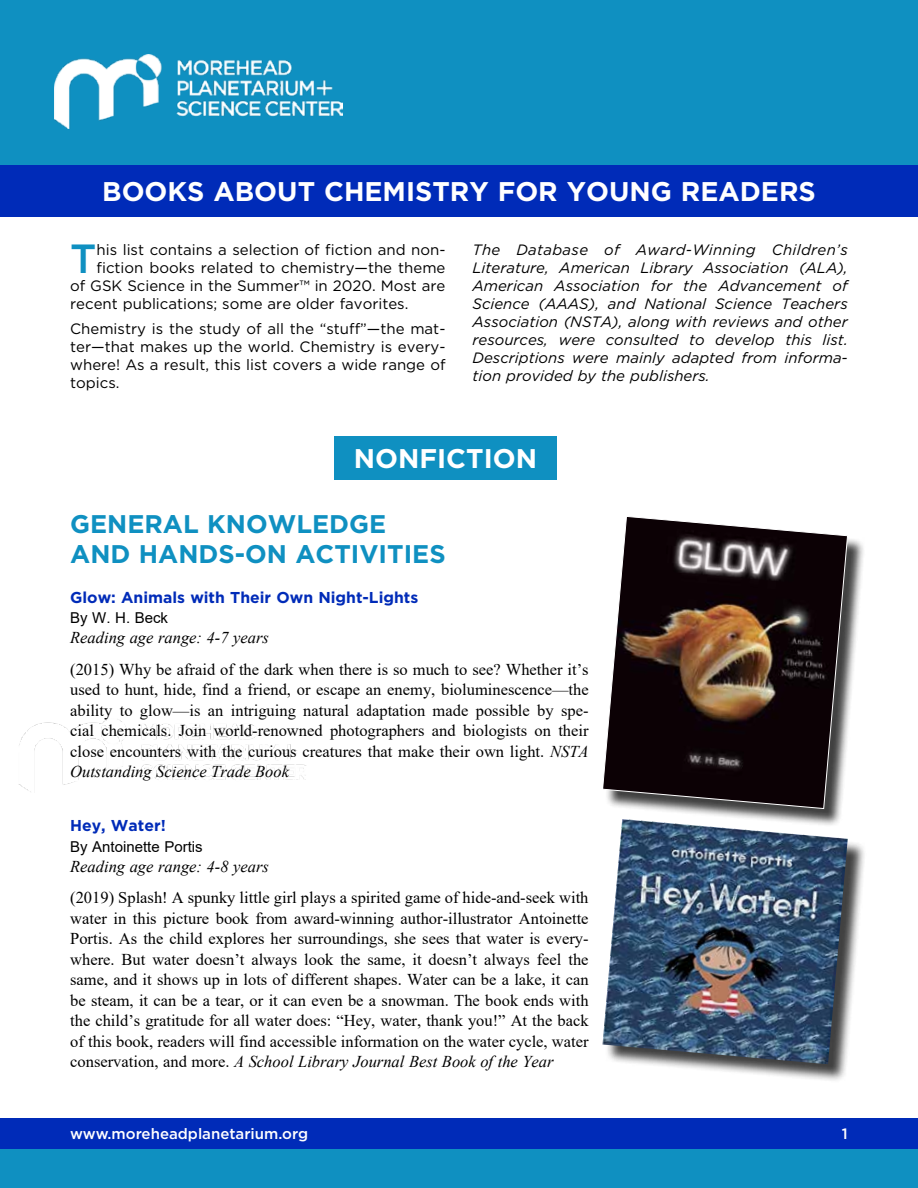
<style>
.page{position:relative;width:918px;height:1188px;background:#fff}
.page>*{position:absolute;margin:0;border:0;box-sizing:border-box;transform-origin:0 0}
.t1{font:500 40.65px "Gotham";color:#0f90c1}
.t2{font:700 27px "Gotham";color:#fff}
.t3{font:700 25.5px/29.1px "Gotham";color:#0f90c1}
.t4{font:16.5px/20.4px "Times New Roman";color:#000;text-align:justify}
.t5{font:italic 16.5px "Times New Roman";color:#000}
.t6{font:700 15.75px "Gotham";color:#002bb8}
.t7{font:italic 15px/18px "Gotham";color:#000;text-align:justify}
.t8{font:15px/18px "Gotham";color:#000;text-align:justify}
.t9{font:500 15px "Gotham";color:#fff}
.t10{font:15px "Arial";color:#000}
.s1{font-style:italic}
</style>
<div class="page">
<div style="left:0;top:1149px;width:918px;height:39px;background:#0f90c1"></div>
<div style="left:0;top:1119px;width:918px;height:30px;background:#002bb8"></div>
<img style="left:18px;top:719px;width:288px;height:73px">
<div style="left:334px;top:437px;width:223px;height:43px;background:#0f90c1"></div>
<div style="left:0;top:0;width:918px;height:166px;background:#0f90c1"></div>
<div style="left:0;top:166px;width:918px;height:51px;background:#002bb8"></div>
<div style="left:605px;top:519px;width:261px;height:308px;background:#000;opacity:.75"></div>
<img style="left:603px;top:516px;width:245px;height:293px">
<div style="left:605px;top:821px;width:262px;height:262px;background:#000;opacity:.75"></div>
<img style="left:603px;top:819px;width:245px;height:245px">
<img style="left:54px;top:54px;width:288px;height:74px">
<h2 class="t2" style="left:102px;top:174px;width:715px">BOOKS ABOUT CHEMISTRY FOR YOUNG READERS</h2>
<h1 class="t1" style="left:70px;top:232px;width:28px">T</h1>
<p class="t8" style="left:97px;top:240px;width:350px">his list contains a selection of fiction and non-</p>
<p class="t8" style="left:97px;top:258px;width:350px">fiction books related to chemistry—the theme</p>
<p class="t8" style="left:70px;top:276px;width:377px">of GSK Science in the Summer™ in 2020. Most are</p>
<p class="t8" style="left:70px;top:294px;width:340px">recent publications; some are older favorites.</p>
<p class="t8" style="left:70px;top:319px;width:377px">Chemistry is the study of all the “stuff”—the mat&shy;ter—that makes up the world. Chemistry is every&shy;where! As a result, this list covers a wide range of topics.</p>
<p class="t7" style="left:472px;top:240px;width:377px">The Database of Award-Winning Children’s Literature, American Library Association (ALA), American Association for the Advancement of Science (AAAS), and National Science Teachers Association (NSTA), along with reviews and other resources, were consulted to develop this list.<br>Descriptions were mainly adapted from informa&shy;tion provided by the publishers.</p>
<h2 class="t2" style="left:354px;top:441px;width:185px">NONFICTION</h2>
<h3 class="t3" style="left:70px;top:510px;width:377px">GENERAL KNOWLEDGE<br>AND HANDS-ON ACTIVITIES</h3>
<p class="t6" style="left:70px;top:587px;width:350px">Glow: Animals with Their Own Night-Lights</p>
<p class="t10" style="left:70px;top:607px;width:99px">By W. H. Beck</p>
<p class="t5" style="left:70px;top:627px;width:200px">Reading age range: 4-7 years</p>
<p class="t4" style="left:70px;top:658px;width:520px">(2015) Why be afraid of the dark when there is so much to see? Whether it’s used to hunt, hide, find a friend, or escape an enemy, bioluminescence—the ability to glow—is an intriguing natural adaptation made possible by spe&shy;cial chemicals. Join world-renowned photographers and biologists on their close encounters with the curious creatures that make their own light. <span class="s1">NSTA Outstanding Science Trade Book</span></p>
<p class="t6" style="left:70px;top:815px;width:97px">Hey, Water!</p>
<p class="t10" style="left:70px;top:836px;width:134px">By Antoinette Portis</p>
<p class="t5" style="left:70px;top:855px;width:200px">Reading age range: 4-8 years</p>
<p class="t4" style="left:70px;top:887px;width:520px">(2019) Splash! A spunky little girl plays a spirited game of hide-and-seek with water in this picture book from award-winning author-illustrator Antoinette Portis. As the child explores her surroundings, she sees that water is every&shy;where. But water doesn’t always look the same, it doesn’t always feel the same, and it shows up in lots of different shapes. Water can be a lake, it can be steam, it can be a tear, or it can even be a snowman. The book ends with the child’s gratitude for all water does: “Hey, water, thank you!” At the back of this book, readers will find accessible information on the water cycle, water conservation, and more. <span class="s1">A School Library Journal Best Book of the Year</span></p>
<p class="t9" style="left:70px;top:1124px;width:239px">www.moreheadplanetarium.org</p>
<p class="t9" style="left:842px;top:1124px;width:7px">1</p>
</div>
